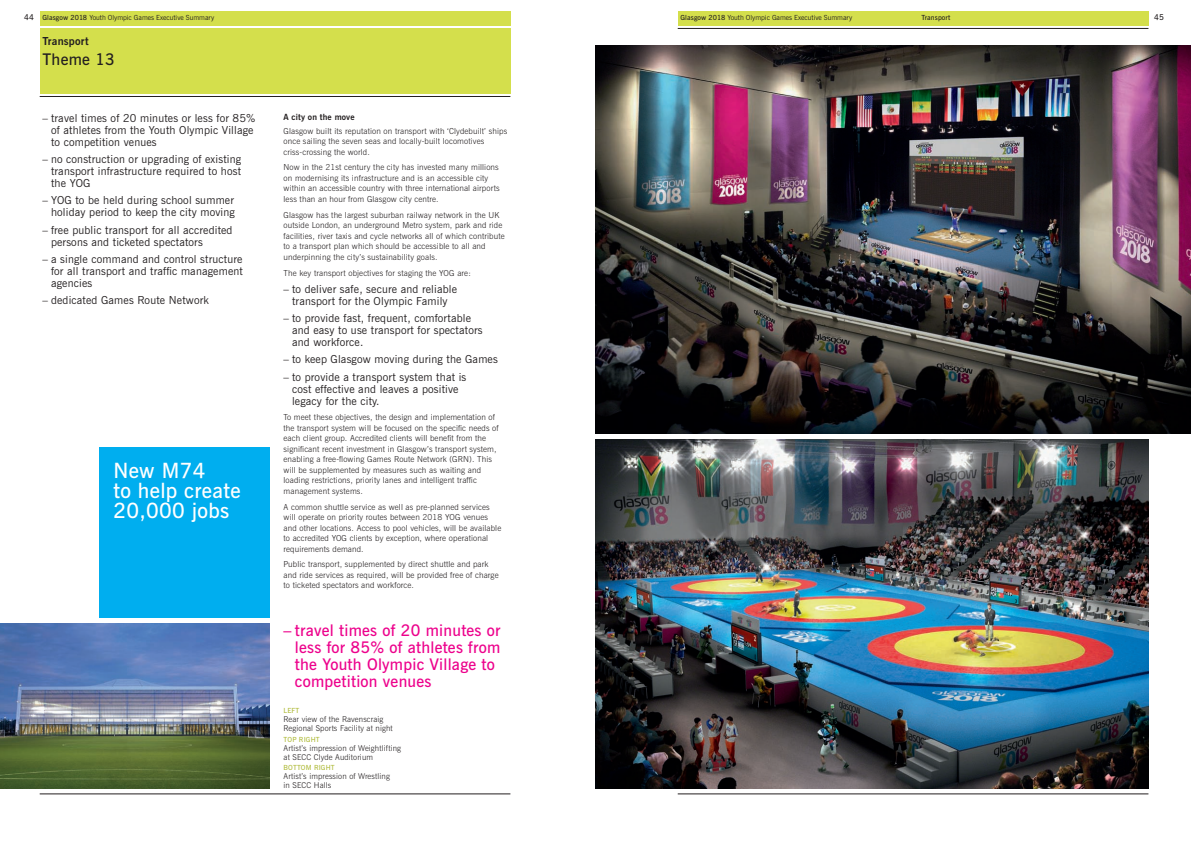
<style>
.page{position:relative;width:1191px;height:842px;background:#fff}
.page>*{position:absolute;margin:0;border:0;box-sizing:border-box;transform-origin:0 0}
.t1{font:600 21px/20px "News Gothic BT";letter-spacing:.015em;color:#fff}
.t2{font:600 16px/17px "News Gothic BT";letter-spacing:.015em;color:#ed028c}
.t3{font:600 16px "News Gothic BT";letter-spacing:.015em;color:#231f20}
.t4{font:11px/12px "News Gothic BT";letter-spacing:.015em;color:#231f20}
.t5{font:700 11px "News Gothic BT";letter-spacing:.015em;color:#231f20}
.t6{font:700 8.5px "News Gothic BT";letter-spacing:.015em;color:#231f20}
.t7{font:300 8.2px/10.5px "News Gothic BT";letter-spacing:.015em;color:#231f20}
.t8{font:300 8px/9px "News Gothic BT";letter-spacing:.015em;color:#231f20}
.t9{font:600 8px "News Gothic BT";color:#231f20}
.t10{font:7px "News Gothic BT";letter-spacing:-.005em;color:#231f20}
.t11{font:600 7px "News Gothic BT";letter-spacing:.015em;color:#b2bd41}
.t12{font:600 7px "News Gothic BT";letter-spacing:.015em;color:#231f20}
.s1{font-weight:600;font-size:8px}
.s2{font-weight:600}
</style>
<div class="page">
<div style="left:40px;top:11px;width:470px;height:15px;background:#d4df4c"></div>
<div style="left:40px;top:28px;width:470px;height:66px;background:#d4df4c"></div>
<hr style="left:40px;top:96px;width:470px;height:1px;background:#231f20">
<img style="left:0;top:624px;width:269px;height:164px">
<div style="left:99px;top:448px;width:170px;height:170px;background:#00aeef"></div>
<hr style="left:40px;top:794px;width:470px;height:1px;background:#231f20">
<hr style="left:677px;top:794px;width:471px;height:1px;background:#231f20">
<hr style="left:677px;top:28px;width:471px;height:1px;background:#231f20">
<div style="left:677px;top:11px;width:471px;height:15px;background:#d4df4c"></div>
<img style="left:595px;top:45px;width:596px;height:389px">
<img style="left:595px;top:439px;width:553px;height:349px">
<p class="t10" style="left:24px;top:13px;width:191px"><span class="s1">44</span> <span class="s2">Glasgow 2018</span> Youth Olympic Games Executive Summary</p>
<h3 class="t5" style="left:43px;top:34px;width:48px">Transport</h3>
<h2 class="t3" style="left:43px;top:50px;width:74px">Theme 13</h2>
<h3 class="t4" style="left:51px;top:112px;width:206px;text-indent:-9px">– travel times of 20 minutes or less for 85% of athletes from the Youth Olympic Village to competition venues</h3>
<h3 class="t4" style="left:51px;top:153px;width:192px;text-align:justify;text-indent:-9px">– no construction or upgrading of existing transport infrastructure required to host the YOG</h3>
<h3 class="t4" style="left:43px;top:194px;width:194px;text-align:right">– YOG to be held during school summer holiday period to keep the city moving</h3>
<h3 class="t4" style="left:51px;top:224px;width:183px;text-indent:-9px">– free public transport for all accredited persons and ticketed spectators</h3>
<h3 class="t4" style="left:51px;top:253px;width:193px;text-align:justify;text-indent:-9px">– a single command and control structure for all transport and traffic management agencies</h3>
<h3 class="t4" style="left:43px;top:294px;width:168px">– dedicated Games Route Network</h3>
<h1 class="t1" style="left:113px;top:460px;width:129px">New M74<br>to help create<br>20,000 jobs</h1>
<p class="t6" style="left:283px;top:112px;width:73px">A city on the move</p>
<p class="t7" style="left:283px;top:125px;width:225px">Glasgow built its reputation on transport with ‘Clydebuilt’ ships once sailing the seven seas and locally-built locomotives criss-crossing the world.</p>
<p class="t7" style="left:283px;top:162px;width:217px">Now in the 21st century the city has invested many millions on modernising its infrastructure and is an accessible city within an accessible country with three international airports less than an hour from Glasgow city centre.</p>
<p class="t7" style="left:283px;top:209px;width:223px">Glasgow has the largest suburban railway network in the UK outside London, an underground Metro system, park and ride facilities, river taxis and cycle networks all of which contribute to a transport plan which should be accessible to all and underpinning the city’s sustainability goals.</p>
<p class="t7" style="left:283px;top:267px;width:189px">The key transport objectives for staging the YOG are:</p>
<h3 class="t4" style="left:283px;top:283px;width:175px;text-align:center">– to deliver safe, secure and reliable transport for the Olympic Family</h3>
<h3 class="t4" style="left:292px;top:312px;width:192px;text-indent:-9px">– to provide fast, frequent, comfortable and easy to use transport for spectators and workforce.</h3>
<h3 class="t4" style="left:283px;top:353px;width:216px">– to keep Glasgow moving during the Games</h3>
<h3 class="t4" style="left:292px;top:370px;width:176px;text-indent:-9px">– to provide a transport system that is cost effective and leaves a positive legacy for the city.</h3>
<p class="t7" style="left:283px;top:412px;width:217px">To meet these objectives, the design and implementation of the transport system will be focused on the specific needs of each client group. Accredited clients will benefit from the significant recent investment in Glasgow’s transport system, enabling a free-flowing Games Route Network (GRN). This will be supplemented by measures such as waiting and loading restrictions, priority lanes and intelligent traffic management systems.</p>
<p class="t7" style="left:283px;top:501px;width:219px">A common shuttle service as well as pre-planned services will operate on priority routes between 2018 YOG venues and other locations. Access to pool vehicles, will be available to accredited YOG clients by exception, where operational requirements demand.</p>
<p class="t7" style="left:283px;top:559px;width:216px">Public transport, supplemented by direct shuttle and park and ride services as required, will be provided free of charge to ticketed spectators and workforce.</p>
<h2 class="t2" style="left:295px;top:622px;width:207px;text-indent:-11px">– travel times of 20 minutes or less for 85% of athletes from the Youth Olympic Village to competition venues</h2>
<p class="t11" style="left:283px;top:706px;width:17px">LEFT</p>
<p class="t8" style="left:283px;top:715px;width:111px">Rear view of the Ravenscraig<br>Regional Sports Facility at night</p>
<p class="t11" style="left:283px;top:735px;width:38px">TOP rIGhT</p>
<p class="t8" style="left:283px;top:743px;width:119px">Artist’s impression of Weightlifting at SECC Clyde Auditorium</p>
<p class="t11" style="left:283px;top:763px;width:53px">BOTTOM rIGhT</p>
<p class="t8" style="left:283px;top:772px;width:108px">Artist’s impression of Wrestling in SECC Halls</p>
<p class="t10" style="left:680px;top:13px;width:173px"><span class="s2">Glasgow 2018</span> Youth Olympic Games Executive Summary</p>
<p class="t12" style="left:921px;top:13px;width:30px">Transport</p>
<p class="t9" style="left:1154px;top:12px;width:11px">45</p>
</div>
